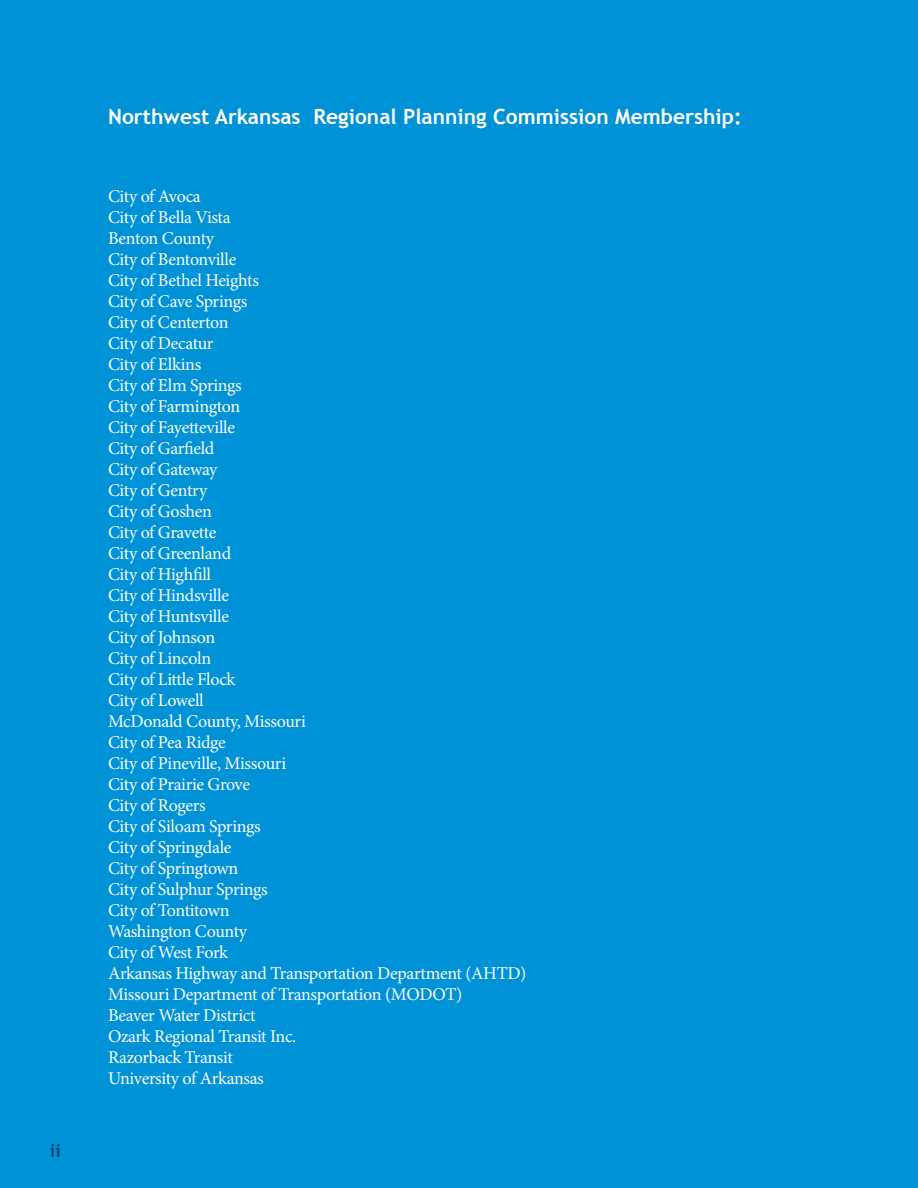
<style>
.page{position:relative;width:918px;height:1188px;background:#0092d7}
.page>*{position:absolute;margin:0;border:0;box-sizing:border-box;transform-origin:0 0}
.t1{font:700 21px "Trebuchet MS";color:#fff}
.t2{font:18px/21px "Minion Pro";letter-spacing:-.02em;color:#fff}
.t3{font:700 18px "Trebuchet MS";color:#004574}
</style>
<div class="page">
<p class="t3" style="left:50px;top:1139px;width:12px">ii</p>
<p class="t1" style="left:108px;top:104px;width:635px">Northwest Arkansas Regional Planning Commission Membership:</p>
<p class="t2" style="left:108px;top:185px;width:420px">City of Avoca<br>City of Bella Vista<br>Benton County<br>City of Bentonville<br>City of Bethel Heights<br>City of Cave Springs<br>City of Centerton<br>City of Decatur<br>City of Elkins<br>City of Elm Springs<br>City of Farmington<br>City of Fayetteville<br>City of Garfield<br>City of Gateway<br>City of Gentry<br>City of Goshen<br>City of Gravette<br>City of Greenland<br>City of Highfill<br>City of Hindsville<br>City of Huntsville<br>City of Johnson<br>City of Lincoln<br>City of Little Flock<br>City of Lowell<br>McDonald County, Missouri<br>City of Pea Ridge<br>City of Pineville, Missouri<br>City of Prairie Grove<br>City of Rogers<br>City of Siloam Springs<br>City of Springdale<br>City of Springtown<br>City of Sulphur Springs<br>City of Tontitown<br>Washington County<br>City of West Fork<br>Arkansas Highway and Transportation Department (AHTD)<br>Missouri Department of Transportation (MODOT)<br>Beaver Water District<br>Ozark Regional Transit Inc.<br>Razorback Transit<br>University of Arkansas</p>
</div>
